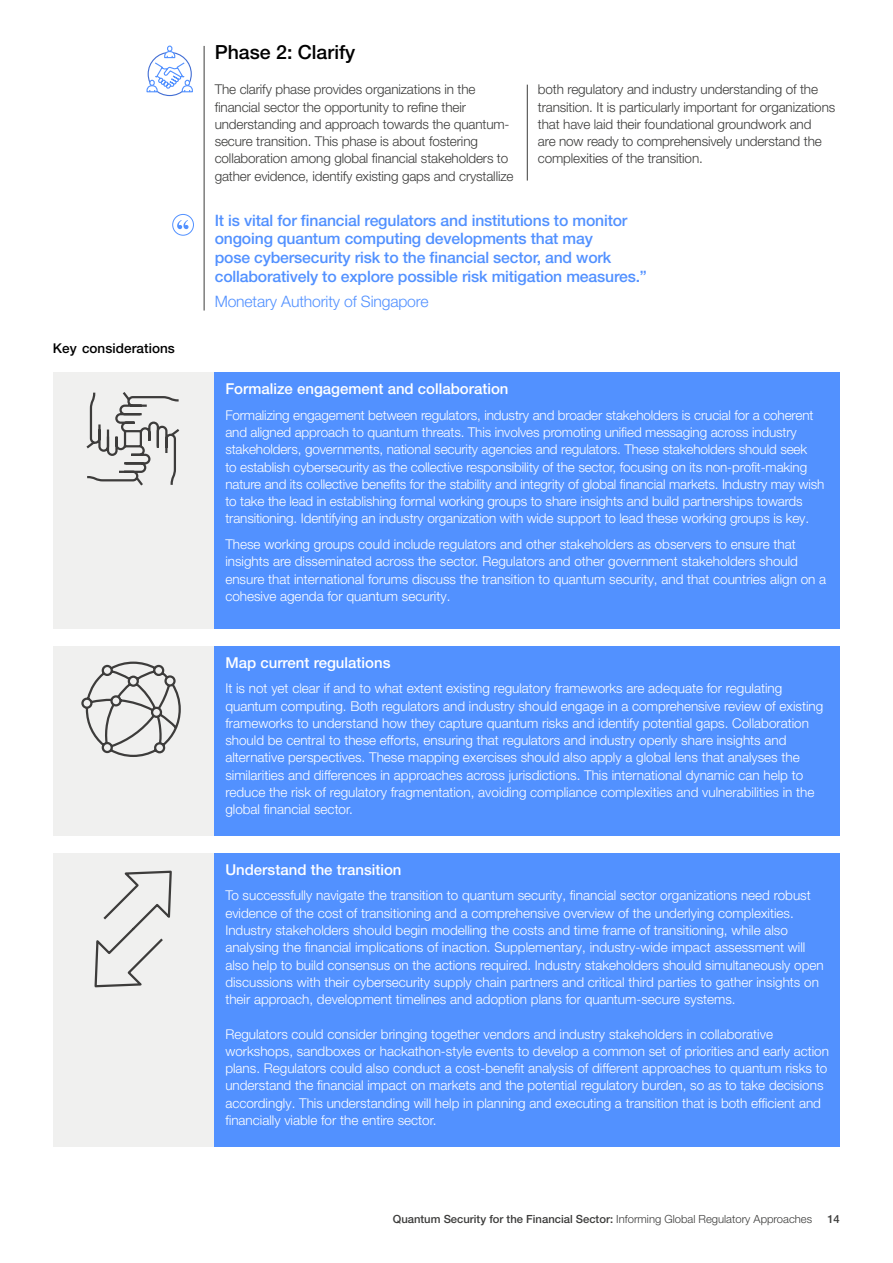
<style>
.page{position:relative;width:893px;height:1263px;background:#fff}
.page>*{position:absolute;margin:0;border:0;box-sizing:border-box;transform-origin:0 0}
.t1{font:500 19.5px "Helvetica Neue LT Pro";color:#000}
.t2{font:500 15.75px/18.8px "Helvetica Neue LT Pro";letter-spacing:-.01em;color:#5291ff}
.t3{font:300 15.75px "Helvetica Neue LT Pro";letter-spacing:-.01em;color:#5291ff}
.t4{font:500 15px "Helvetica Neue LT Pro";color:#fff}
.t5{font:300 13.5px/17.2px "Helvetica Neue LT Pro";color:#fff}
.t6{font:300 13.5px/17.2px "Helvetica Neue LT Pro";letter-spacing:-.01em;color:#3c3c3b}
.t7{font:500 13.5px "Helvetica Neue LT Pro";letter-spacing:.005em;color:#000}
.t8{font:500 11.25px "Helvetica Neue LT Pro";color:#3c3c3b}
.s1{font-weight:300}
</style>
<div class="page">
<hr style="left:527px;top:85px;width:1px;height:96px;background:#3c3c3b">
<hr style="left:204px;top:46px;width:1px;height:265px;background:#3c3c3b">
<div style="left:172px;top:214px;width:22px;height:21px;border:1px solid #5291ff;border-radius:50%"></div>
<svg style="left:177px;top:220px;width:11px;height:9px"></svg>
<div style="left:53px;top:373px;width:163px;height:256px;background:#f0f0ef"></div>
<div style="left:53px;top:646px;width:163px;height:190px;background:#f0f0ef"></div>
<div style="left:53px;top:853px;width:163px;height:294px;background:#f0f0ef"></div>
<div style="left:215px;top:373px;width:625px;height:256px;background:#5291ff"></div>
<div style="left:215px;top:646px;width:625px;height:190px;background:#5291ff"></div>
<div style="left:215px;top:853px;width:625px;height:294px;background:#5291ff"></div>
<svg style="left:81px;top:661px;width:100px;height:96px"></svg>
<svg style="left:94px;top:870px;width:78px;height:118px"></svg>
<svg style="left:86px;top:392px;width:94px;height:94px"></svg>
<div style="left:148px;top:52px;width:44px;height:44px;border:1px solid #426ed4;border-radius:50%"></div>
<svg style="left:146px;top:46px;width:47px;height:47px"></svg>
<p class="t7" style="left:53px;top:340px;width:123px">Key considerations</p>
<h1 class="t1" style="left:215px;top:41px;width:142px">Phase 2: Clarify</h1>
<p class="t6" style="left:215px;top:81px;width:300px">The clarify phase provides organizations in the financial sector the opportunity to refine their understanding and approach towards the quantum&shy;secure transition. This phase is about fostering collaboration among global financial stakeholders to gather evidence, identify existing gaps and crystallize</p>
<p class="t6" style="left:538px;top:81px;width:299px">both regulatory and industry understanding of the transition. It is particularly important for organizations that have laid their foundational groundwork and<br>are now ready to comprehensively understand the complexities of the transition.</p>
<p class="t2" style="left:215px;top:210px;width:434px">It is vital for financial regulators and institutions to monitor ongoing quantum computing developments that may<br>pose cybersecurity risk to the financial sector, and work collaboratively to explore possible risk mitigation measures.”</p>
<p class="t3" style="left:215px;top:292px;width:215px">Monetary Authority of Singapore</p>
<p class="t4" style="left:225px;top:380px;width:285px">Formalize engagement and collaboration</p>
<p class="t5" style="left:225px;top:406px;width:600px">Formalizing engagement between regulators, industry and broader stakeholders is crucial for a coherent and aligned approach to quantum threats. This involves promoting unified messaging across industry stakeholders, governments, national security agencies and regulators. These stakeholders should seek<br>to establish cybersecurity as the collective responsibility of the sector, focusing on its non-profit-making nature and its collective benefits for the stability and integrity of global financial markets. Industry may wish to take the lead in establishing formal working groups to share insights and build partnerships towards transitioning. Identifying an industry organization with wide support to lead these working groups is key.</p>
<p class="t5" style="left:225px;top:535px;width:602px">These working groups could include regulators and other stakeholders as observers to ensure that insights are disseminated across the sector. Regulators and other government stakeholders should ensure that international forums discuss the transition to quantum security, and that countries align on a cohesive agenda for quantum security.</p>
<p class="t4" style="left:225px;top:653px;width:167px">Map current regulations</p>
<p class="t5" style="left:225px;top:680px;width:599px">It is not yet clear if and to what extent existing regulatory frameworks are adequate for regulating quantum computing. Both regulators and industry should engage in a comprehensive review of existing frameworks to understand how they capture quantum risks and identify potential gaps. Collaboration should be central to these efforts, ensuring that regulators and industry openly share insights and alternative perspectives. These mapping exercises should also apply a global lens that analyses the similarities and differences in approaches across jurisdictions. This international dynamic can help to reduce the risk of regulatory fragmentation, avoiding compliance complexities and vulnerabilities in the global financial sector.</p>
<p class="t4" style="left:225px;top:860px;width:178px">Understand the transition</p>
<p class="t5" style="left:225px;top:887px;width:600px">To successfully navigate the transition to quantum security, financial sector organizations need robust evidence of the cost of transitioning and a comprehensive overview of the underlying complexities.<br>Industry stakeholders should begin modelling the costs and time frame of transitioning, while also analysing the financial implications of inaction. Supplementary, industry-wide impact assessment will also help to build consensus on the actions required. Industry stakeholders should simultaneously open discussions with their cybersecurity supply chain partners and critical third parties to gather insights on their approach, development timelines and adoption plans for quantum-secure systems.</p>
<p class="t5" style="left:225px;top:1025px;width:605px">Regulators could consider bringing together vendors and industry stakeholders in collaborative workshops, sandboxes or hackathon-style events to develop a common set of priorities and early action plans. Regulators could also conduct a cost-benefit analysis of different approaches to quantum risks to understand the financial impact on markets and the potential regulatory burden, so as to take decisions accordingly. This understanding will help in planning and executing a transition that is both efficient and financially viable for the entire sector.</p>
<p class="t8" style="left:393px;top:1212px;width:421px">Quantum Security for the Financial Sector: <span class="s1">Informing Global Regulatory Approaches</span></p>
<p class="t8" style="left:827px;top:1212px;width:14px">14</p>
</div>
